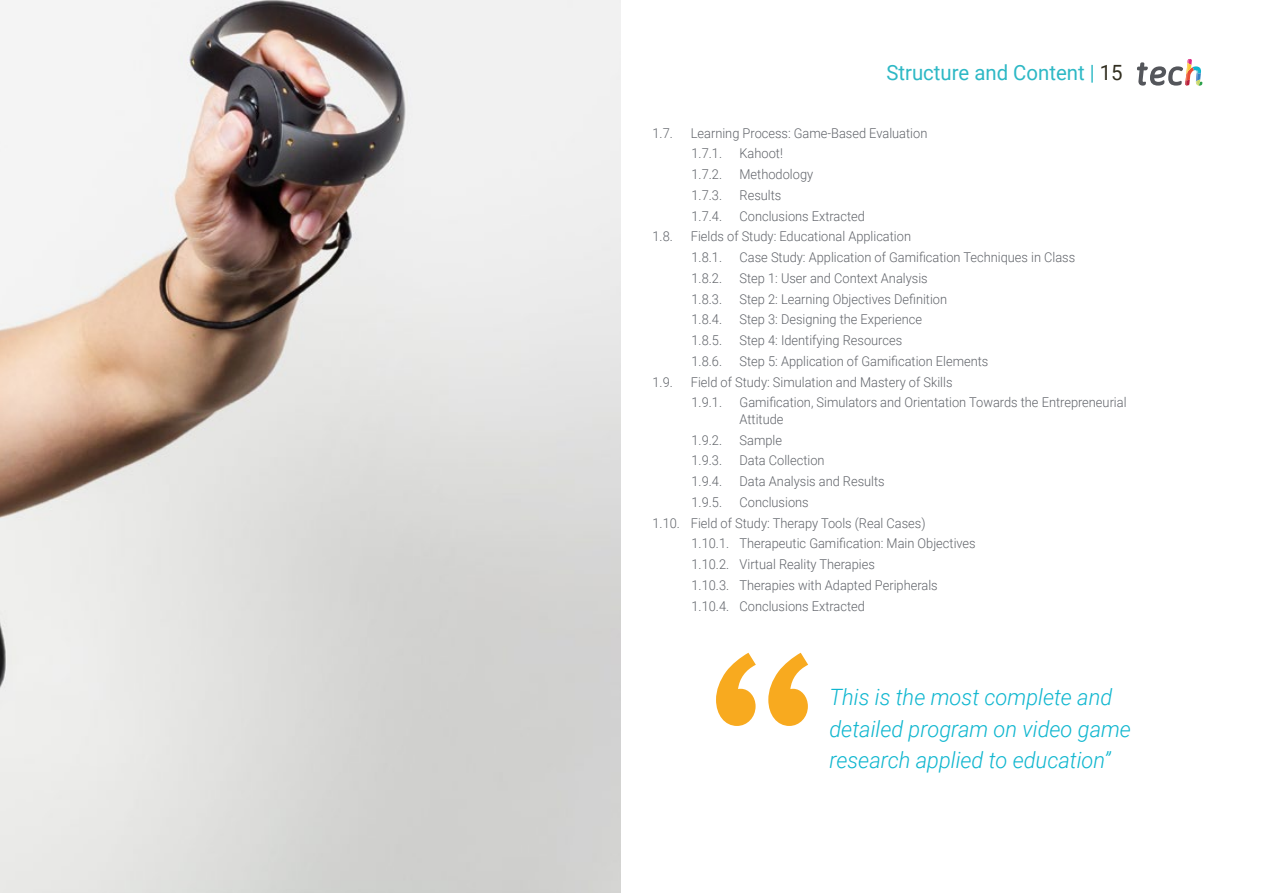
<style>
.page{position:relative;width:1263px;height:893px;background:#fff}
.page>*{position:absolute;margin:0;border:0;box-sizing:border-box;transform-origin:0 0}
.t1{font:italic 300 22.5px/31.5px "Roboto";color:#0fb6cf}
.t2{font:21px "Roboto";color:#2db8c5}
.t3{font:300 13.5px/20.7px "Roboto";color:#61646a;scale:.95 1}
.s1{color:#312e20}
</style>
<div class="page">
<img style="left:0;top:0;width:621px;height:893px">
<svg style="left:716px;top:653px;width:92px;height:73px"></svg>
<svg style="left:1137px;top:59px;width:65px;height:27px"></svg>
<h2 class="t2" style="left:886px;top:57px;width:238px">Structure and Content | <span class="s1">15</span></h2>
<p class="t3" style="left:652px;top:122px;width:23px">1.7.</p>
<p class="t3" style="left:691px;top:122px;width:250px">Learning Process: Game-Based Evaluation<br>1.7.1.</p>
<p class="t3" style="left:739px;top:143px;width:47px">Kahoot!</p>
<p class="t3" style="left:691px;top:164px;width:34px">1.7.2.</p>
<p class="t3" style="left:739px;top:164px;width:79px">Methodology</p>
<p class="t3" style="left:691px;top:184px;width:34px">1.7.3.</p>
<p class="t3" style="left:739px;top:184px;width:45px">Results</p>
<p class="t3" style="left:691px;top:205px;width:34px">1.7.4.</p>
<p class="t3" style="left:739px;top:205px;width:133px">Conclusions Extracted</p>
<p class="t3" style="left:652px;top:226px;width:23px">1.8.</p>
<p class="t3" style="left:691px;top:226px;width:233px">Fields of Study: Educational Application<br>1.8.1.</p>
<p class="t3" style="left:739px;top:247px;width:355px">Case Study: Application of Gamification Techniques in Class</p>
<p class="t3" style="left:691px;top:267px;width:34px">1.8.2.</p>
<p class="t3" style="left:739px;top:267px;width:200px">Step 1: User and Context Analysis</p>
<p class="t3" style="left:691px;top:288px;width:34px">1.8.3.</p>
<p class="t3" style="left:739px;top:288px;width:220px">Step 2: Learning Objectives Definition</p>
<p class="t3" style="left:691px;top:309px;width:34px">1.8.4.</p>
<p class="t3" style="left:739px;top:309px;width:194px">Step 3: Designing the Experience</p>
<p class="t3" style="left:691px;top:330px;width:34px">1.8.5.</p>
<p class="t3" style="left:739px;top:330px;width:173px">Step 4: Identifying Resources</p>
<p class="t3" style="left:691px;top:350px;width:34px">1.8.6.</p>
<p class="t3" style="left:739px;top:350px;width:263px">Step 5: Application of Gamification Elements</p>
<p class="t3" style="left:652px;top:371px;width:23px">1.9.</p>
<p class="t3" style="left:691px;top:371px;width:277px">Field of Study: Simulation and Mastery of Skills<br>1.9.1.</p>
<p class="t3" style="left:739px;top:394px;width:409px;line-height:16.5px">Gamification, Simulators and Orientation Towards the Entrepreneurial<br>Attitude</p>
<p class="t3" style="left:691px;top:429px;width:34px">1.9.2.</p>
<p class="t3" style="left:739px;top:429px;width:46px">Sample</p>
<p class="t3" style="left:691px;top:450px;width:34px">1.9.3.</p>
<p class="t3" style="left:739px;top:450px;width:91px">Data Collection</p>
<p class="t3" style="left:691px;top:471px;width:34px">1.9.4.</p>
<p class="t3" style="left:739px;top:471px;width:154px">Data Analysis and Results</p>
<p class="t3" style="left:691px;top:491px;width:34px">1.9.5.</p>
<p class="t3" style="left:739px;top:491px;width:74px">Conclusions</p>
<p class="t3" style="left:652px;top:512px;width:289px">1.10. Field of Study: Therapy Tools (Real Cases)</p>
<p class="t3" style="left:691px;top:533px;width:301px">1.10.1. Therapeutic Gamification: Main Objectives</p>
<p class="t3" style="left:691px;top:554px;width:194px">1.10.2. Virtual Reality Therapies</p>
<p class="t3" style="left:691px;top:574px;width:261px">1.10.3. Therapies with Adapted Peripherals</p>
<p class="t3" style="left:691px;top:595px;width:184px">1.10.4. Conclusions Extracted</p>
<h1 class="t1" style="left:829px;top:681px;width:303px">This is the most complete and detailed program on video game research applied to education”</h1>
</div>
